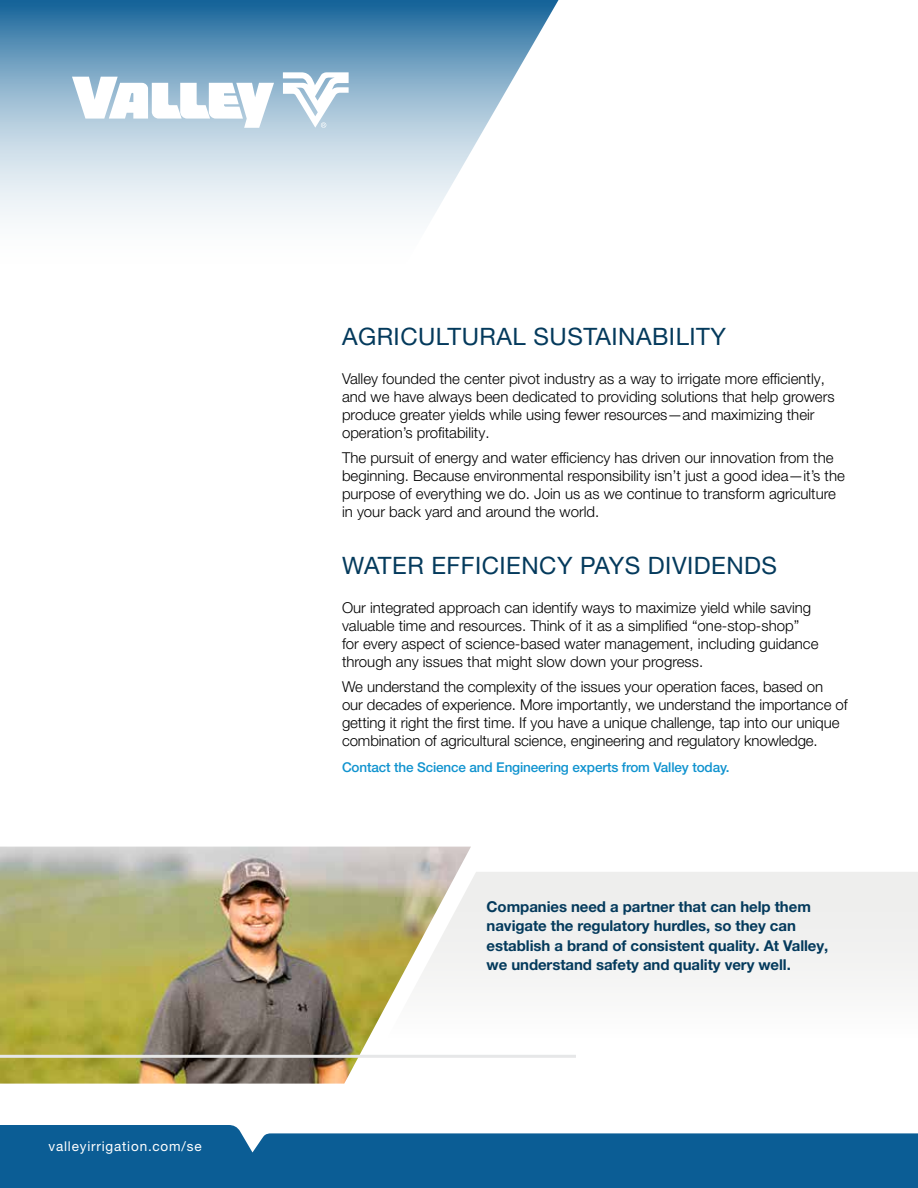
<style>
.page{position:relative;width:918px;height:1188px;background:#fff}
.page>*{position:absolute;margin:0;border:0;box-sizing:border-box;transform-origin:0 0}
.t1{font:24px "Helvetica Neue LT Pro";letter-spacing:.02em;color:#043a5c}
.t2{font:300 15px/18px "Helvetica Neue LT Pro";color:#000}
.t3{font:700 15px/19.5px "Helvetica Neue LT Pro";letter-spacing:-.005em;color:#043a5c}
.t4{font:500 13.5px "Helvetica Neue LT Pro";letter-spacing:-.01em;color:#1093cf}
.t5{font:13.5px "Helvetica Neue LT Pro";letter-spacing:.06em;color:#fff}
</style>
<div class="page">
<svg style="left:0;top:0;width:559px;height:220px"></svg>
<svg style="left:0;top:1125px;width:918px;height:63px;background:#246d9f"></svg>
<svg style="left:283px;top:72px;width:66px;height:56px"></svg>
<svg style="left:72px;top:77px;width:202px;height:51px"></svg>
<div style="left:471px;top:872px;width:447px;height:111px;background:#efefee"></div>
<img style="left:0;top:847px;width:471px;height:237px">
<hr style="left:0;top:1055px;width:576px;height:3px;background:#e6e7e8">
<p class="t5" style="left:49px;top:1138px;width:155px">valleyirrigation.com/se</p>
<h1 class="t1" style="left:342px;top:321px;width:386px">AGRICULTURAL SUSTAINABILITY</h1>
<p class="t2" style="left:342px;top:369px;width:494px">Valley founded the center pivot industry as a way to irrigate more efficiently, and we have always been dedicated to providing solutions that help growers produce greater yields while using fewer resources—and maximizing their operation’s profitability.</p>
<p class="t2" style="left:342px;top:449px;width:504px">The pursuit of energy and water efficiency has driven our innovation from the beginning. Because environmental responsibility isn’t just a good idea—it’s the purpose of everything we do. Join us as we continue to transform agriculture in your back yard and around the world.</p>
<h1 class="t1" style="left:342px;top:551px;width:437px">WATER EFFICIENCY PAYS DIVIDENDS</h1>
<p class="t2" style="left:342px;top:598px;width:478px">Our integrated approach can identify ways to maximize yield while saving valuable time and resources. Think of it as a simplified “one-stop-shop” for every aspect of science-based water management, including guidance through any issues that might slow down your progress.</p>
<p class="t2" style="left:342px;top:678px;width:507px">We understand the complexity of the issues your operation faces, based on our decades of experience. More importantly, we understand the importance of getting it right the first time. If you have a unique challenge, tap into our unique combination of agricultural science, engineering and regulatory knowledge.</p>
<p class="t4" style="left:342px;top:759px;width:389px">Contact the Science and Engineering experts from Valley today.</p>
<p class="t3" style="left:487px;top:896px;width:343px">Companies need a partner that can help them navigate the regulatory hurdles, so they can establish a brand of consistent quality. At Valley, we understand safety and quality very well.</p>
</div>
